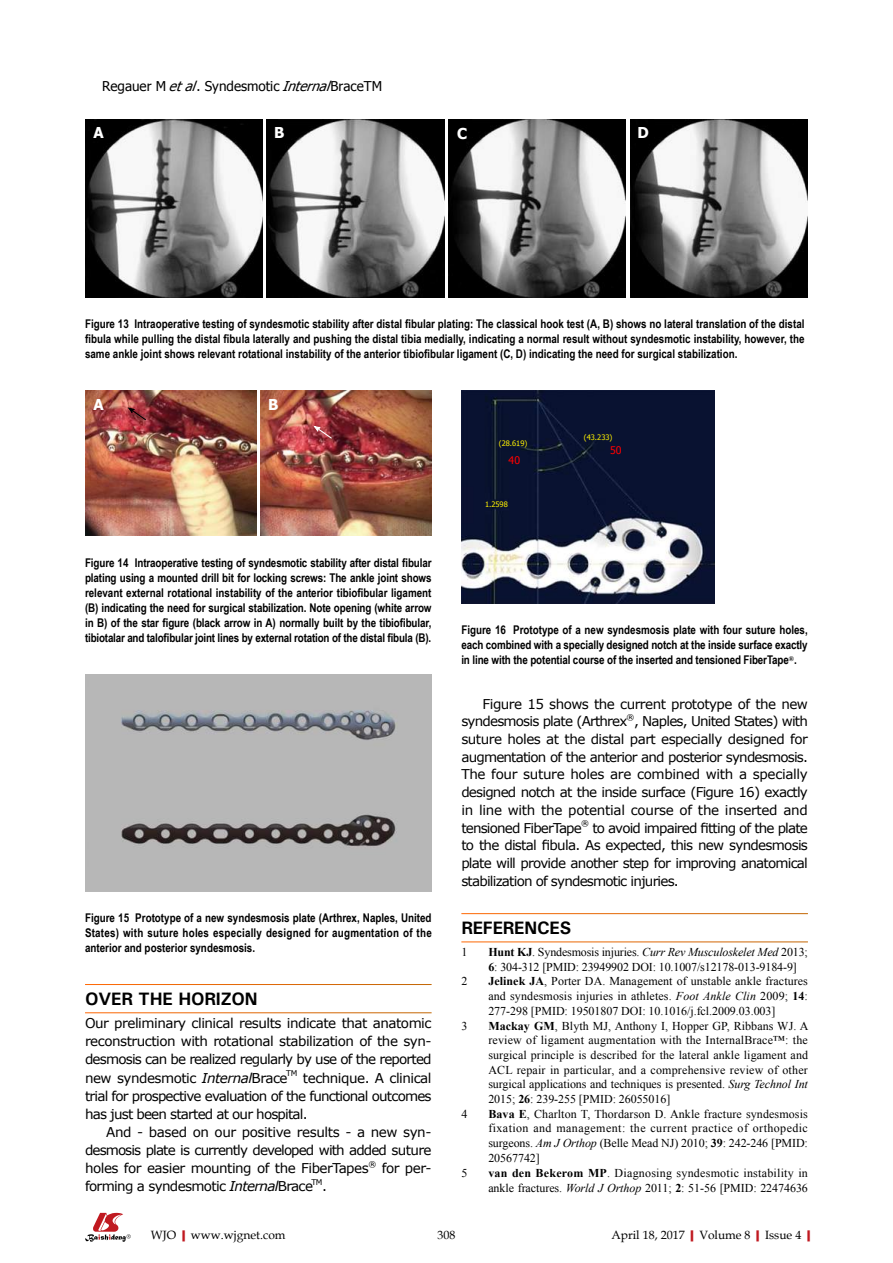
<style>
.page{position:relative;width:893px;height:1263px;background:#fff}
.page>*{position:absolute;margin:0;border:0;box-sizing:border-box;transform-origin:0 0}
.t1{font:700 18px "Univers";letter-spacing:-.01em;color:#000}
.t2{font:700 15px "Tahoma";color:#fff}
.t3{font:13.5px/17.7px "Verdana";letter-spacing:-.045em;color:#000}
.t4{font:13.5px "Tahoma";color:#000}
.t5{font:700 12px/15px "Arial Narrow";letter-spacing:-.005em;color:#000;text-align:justify}
.t6{font:12px/14.7px "Times New Roman";letter-spacing:-.005em;color:#000;text-align:justify}
.t7{font:12px/15px "Times New Roman";letter-spacing:.02em;color:#000}
.t8{font:12px "Book Antiqua";color:#000}
.t9{font:10.5px "Tahoma";color:#f00}
.t10{font:7.8px "Verdana";color:#000}
.t11{font:7.5px "Tahoma";color:#fff100}
.s1{font-style:italic}
.s2{font-weight:700}
.s3{font-weight:700;color:#c01920}
</style>
<div class="page">
<svg style="left:85px;top:1213px;width:46px;height:29px"></svg>
<img style="left:85px;top:119px;width:177px;height:178px">
<img style="left:267px;top:119px;width:177px;height:178px">
<img style="left:449px;top:119px;width:177px;height:178px">
<img style="left:630px;top:119px;width:178px;height:178px">
<img style="left:85px;top:391px;width:171px;height:144px">
<img style="left:260px;top:391px;width:171px;height:144px">
<svg style="left:127px;top:407px;width:20px;height:14px"></svg>
<svg style="left:313px;top:425px;width:20px;height:15px"></svg>
<img style="left:85px;top:674px;width:347px;height:218px">
<img style="left:461px;top:391px;width:254px;height:212px">
<p class="t4" style="left:102px;top:77px;width:282px">Regauer M <span class="s1">etal</span>. Syndesmotic <span class="s1">Internal</span>BraceTM</p>
<p class="t2" style="left:94px;top:122px;width:12px">A</p>
<p class="t2" style="left:274px;top:122px;width:12px">B</p>
<p class="t2" style="left:457px;top:123px;width:12px">C</p>
<p class="t2" style="left:638px;top:122px;width:13px">D</p>
<p class="t5" style="left:85px;top:316px;width:721px">Figure 13 Intraoperative testing of syndesmotic stability after distal fibular plating: The classical hook test (A, B) shows no lateral translation of the distal fibula while pulling the distal fibula laterally and pushing the distal tibia medially, indicating a normal result without syndesmotic instability, however, the same ankle joint shows relevant rotational instability of the anterior tibiofibular ligament (C, D) indicating the need for surgical stabilization.</p>
<p class="t2" style="left:94px;top:394px;width:12px">A</p>
<p class="t2" style="left:268px;top:394px;width:12px">B</p>
<p class="t5" style="left:85px;top:554px;width:348px">Figure 14 Intraoperative testing of syndesmotic stability after distal fibular plating using a mounted drill bit for locking screws: The ankle joint shows relevant external rotational instability of the anterior tibiofibular ligament (B) indicating the need for surgical stabilization. Note opening (white arrow in B) of the star figure (black arrow in A) normally built by the tibiofibular, tibiotalar and talofibular joint lines by external rotation of the distal fibula (B).</p>
<p class="t5" style="left:85px;top:910px;width:348px">Figure 15 Prototype of a new syndesmosis plate (Arthrex, Naples, United States) with suture holes especially designed for augmentation of the anterior and posterior syndesmosis.</p>
<h1 class="t1" style="left:85px;top:987px;width:174px">OVER THE HORIZON</h1>
<p class="t3" style="left:85px;top:1014px;width:348px;line-height:18.1px">Our preliminary clinical results indicate that anatomic reconstruction with rotational stabilization of the syn&shy;desmosis can be realized regularly by use of the reported new syndesmotic <span class="s1">Internal</span>Brace</p>
<p class="t10" style="left:286px;top:1067px;width:13px">TM</p>
<p class="t3" style="left:85px;top:1068px;width:348px;line-height:18.1px;text-align:justify;text-indent:218px">technique. A clinical trial for prospective evaluation of the functional outcomes has just been started at our hospital.</p>
<p class="t3" style="left:85px;top:1123px;width:348px;line-height:18.1px;text-indent:21px">And - based on our positive results - a new syn&shy;desmosis plate is currently developed with added suture holes for easier mounting of the FiberTapes</p>
<p class="t10" style="left:368px;top:1158px;width:9px">®</p>
<p class="t3" style="left:382px;top:1159px;width:49px">for per-</p>
<p class="t3" style="left:85px;top:1177px;width:229px">forming a syndesmotic <span class="s1">Internal</span>Brace</p>
<p class="t10" style="left:311px;top:1176px;width:13px">TM</p>
<p class="t3" style="left:322px;top:1177px;width:6px">.</p>
<p class="t11" style="left:499px;top:438px;width:30px">(28.619)</p>
<p class="t9" style="left:509px;top:453px;width:13px">40</p>
<p class="t11" style="left:485px;top:500px;width:24px">1.2598</p>
<p class="t11" style="left:584px;top:433px;width:30px">(43.233)</p>
<p class="t9" style="left:610px;top:443px;width:13px">50</p>
<p class="t5" style="left:461px;top:622px;width:348px">Figure 16 Prototype of a new syndesmosis plate with four suture holes, each combined with a specially designed notch at the inside surface exactly in line with the potential course of the inserted and tensioned FiberTape<sup>®</sup>.</p>
<p class="t3" style="left:461px;top:695px;width:348px;text-indent:21px">Figure 15 shows the current prototype of the new syndesmosis plate (Arthrex</p>
<p class="t10" style="left:627px;top:711px;width:9px">®</p>
<p class="t3" style="left:461px;top:712px;width:348px;text-align:justify;text-indent:173px">, Naples, United States) with suture holes at the distal part especially designed for augmentation of the anterior and posterior syndesmosis.<br>The four suture holes are combined with a specially designed notch at the inside surface (Figure 16) exactly in line with the potential course of the inserted and tensioned FiberTape</p>
<p class="t10" style="left:581px;top:817px;width:9px">®</p>
<p class="t3" style="left:461px;top:819px;width:348px;text-align:justify;text-indent:131px">to avoid impaired fitting of the plate to the distal fibula. As expected, this new syndesmosis plate will provide another step for improving anatomical stabilization of syndesmotic injuries.</p>
<h1 class="t1" style="left:461px;top:916px;width:111px">REFERENCES</h1>
<p class="t6" style="left:461px;top:944px;width:7px">1</p>
<p class="t6" style="left:488px;top:944px;width:321px"><span class="s2">Hunt KJ</span>. Syndesmosis injuries. <span class="s1">Curr Rev Musculoskelet Med</span> 2013;<br><span class="s2">6</span>: 304-312 [PMID: 23949902 DOI: 10.1007/s12178-013-9184-9]</p>
<p class="t6" style="left:461px;top:974px;width:7px">2</p>
<p class="t6" style="left:488px;top:974px;width:321px"><span class="s2">Jelinek JA</span>, Porter DA. Management of unstable ankle fractures and syndesmosis injuries in athletes. <span class="s1">Foot Ankle Clin</span> 2009; <span class="s2">14</span>:<br>277-298 [PMID: 19501807 DOI: 10.1016/j.fcl.2009.03.003]</p>
<p class="t6" style="left:461px;top:1018px;width:7px">3</p>
<p class="t6" style="left:488px;top:1018px;width:322px"><span class="s2">Mackay GM</span>, Blyth MJ, Anthony I, Hopper GP, Ribbans WJ. A review of ligament augmentation with the InternalBrace™: the surgical principle is described for the lateral ankle ligament and ACL repair in particular, and a comprehensive review of other surgical applications and techniques is presented. <span class="s1">Surg Technol Int </span>2015; <span class="s2">26</span>: 239-255 [PMID: 26055016]</p>
<p class="t6" style="left:461px;top:1106px;width:7px">4</p>
<p class="t6" style="left:488px;top:1106px;width:321px"><span class="s2">Bava E</span>, Charlton T, Thordarson D. Ankle fracture syndesmosis fixation and management: the current practice of orthopedic surgeons. <span class="s1">Am J Orthop</span> (Belle Mead NJ) 2010; <span class="s2">39</span>: 242-246 [PMID:<br>20567742]</p>
<p class="t6" style="left:461px;top:1165px;width:7px">5</p>
<p class="t7" style="left:488px;top:1165px;width:321px"><span class="s2">van den Bekerom MP</span>. Diagnosing syndesmotic instability in ankle fractures. <span class="s1">World J Orthop</span> 2011; <span class="s2">2</span>: 51-56 [PMID: 22474636</p>
<p class="t8" style="left:151px;top:1226px;width:136px">WJO<span class="s3">|</span>www.wjgnet.com</p>
<p class="t8" style="left:437px;top:1226px;width:19px">308</p>
<p class="t8" style="left:611px;top:1226px;width:206px">April 18, 2017<span class="s3">|</span>Volume 8<span class="s3">|</span>Issue 4<span class="s3">|</span></p>
</div>
